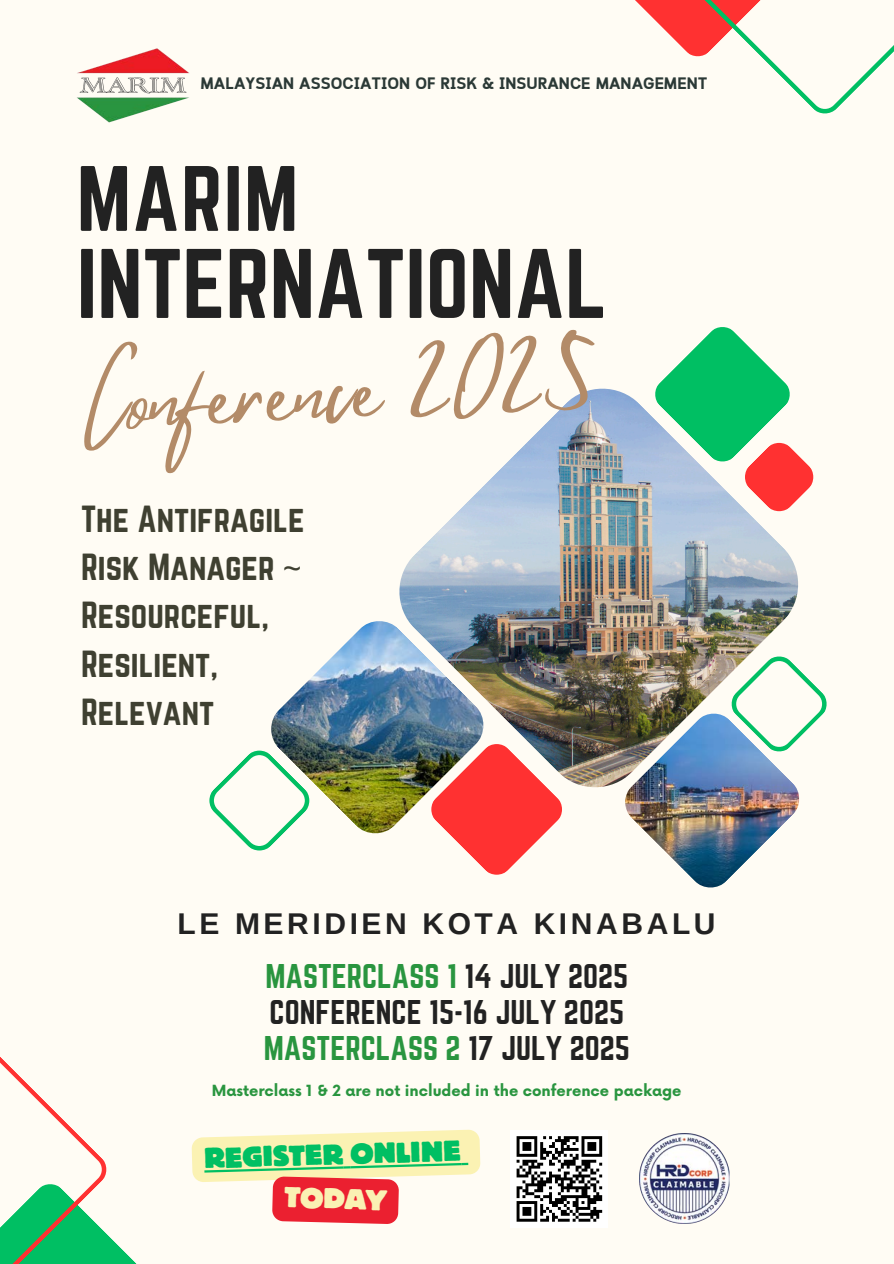
<style>
.page{position:relative;width:894px;height:1264px;background:#fff}
.page>*{position:absolute;margin:0;border:0;box-sizing:border-box;transform-origin:0 0}
.t1{font:89.25px "Mistrully";color:#b38b68}
.t2{font:86.25px "Norwester";color:#222}
.t3{font:81px "Norwester";letter-spacing:.015em;color:#222}
.t4{font:33px/48.3px "Norwester";color:#3f4031}
.t5{font:30px/36px "Norwester";color:#222}
.t6{font:700 30px "Arimo";letter-spacing:.12em;color:#222}
.t7{font:800 30px "Bloc";color:#00bf63}
.t8{font:800 30px "Bloc";color:#faf1b3}
.t9{font:700 16.5px "Cloud";color:#2b3936}
.t10{font:700 15px "Now";color:#29953f}
.s1{font-family:"Noto Sans"}
.s2{color:#29953f}
</style>
<div class="page">
<div style="left:0;top:0;width:893px;height:1263px;background:#fffcf4"></div>
<svg style="left:0;top:1057px;width:136px;height:206px"></svg>
<img style="left:77px;top:48px;width:112px;height:75px">
<svg style="left:635px;top:0;width:258px;height:114px"></svg>
<img style="left:399px;top:388px;width:400px;height:400px">
<img style="left:622px;top:711px;width:177px;height:177px">
<svg style="left:451px;top:744px;width:111px;height:130px"></svg>
<svg style="left:209px;top:750px;width:72px;height:100px"></svg>
<svg style="left:729px;top:655px;width:98px;height:98px"></svg>
<svg style="left:653px;top:327px;width:160px;height:184px"></svg>
<img style="left:268px;top:618px;width:218px;height:218px">
<svg style="left:191px;top:1129px;width:289px;height:95px"></svg>
<div style="left:510px;top:1130px;width:98px;height:97px;background:#fff"></div>
<svg style="left:516px;top:1136px;width:87px;height:86px"></svg>
<img style="left:639px;top:1133px;width:89px;height:90px">
<p class="t9" style="left:200px;top:74px;width:508px">MALAYSIAN ASSOCIATION OF RISK &amp; INSURANCE MANAGEMENT</p>
<p class="t3" style="left:77px;top:150px;width:223px">MARIM</p>
<h5 class="t2" style="left:77px;top:232px;width:532px">INTERNATIONAL</h5>
<h3 class="t1" style="left:76px;top:332px;width:517px;rotate:-3deg">Conference 2025</h3>
<p class="t4" style="left:81px;top:494px;width:225px">The Antifragile<br>Risk Manager <span class="s1">~<br></span>Resourceful,<br>Resilient,<br>Relevant</p>
<p class="t6" style="left:177px;top:906px;width:539px">LE MERIDIEN KOTA KINABALU</p>
<h4 class="t5" style="left:264px;top:958px;width:367px"><span class="s2">MASTERCLASS 1</span> 14 JULY 2025<br>CONFERENCE 15-16 JULY 2025<br><span class="s2">MASTERCLASS 2</span> 17 JULY 2025</h4>
<p class="t10" style="left:212px;top:1082px;width:471px">Masterclass 1 &amp; 2 are not included in the conference package</p>
<h2 class="t7" style="left:203px;top:1142px;width:258px;rotate:-2deg">REGISTER ONLINE</h2>
<p class="t8" style="left:285px;top:1181px;width:103px;rotate:1deg">TODAY</p>
</div>
